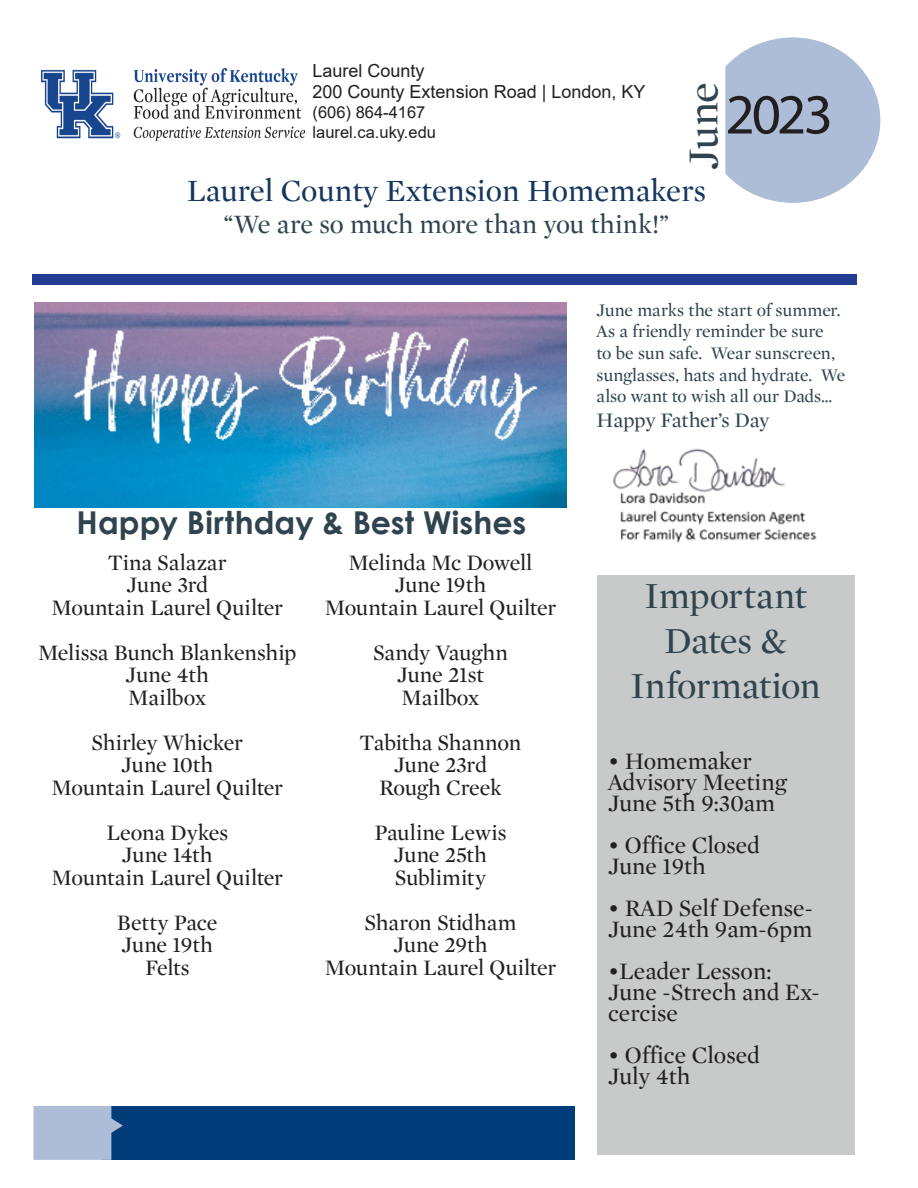
<style>
.page{position:relative;width:918px;height:1188px;background:#fff}
.page>*{position:absolute;margin:0;border:0;box-sizing:border-box;transform-origin:0 0}
.t1{font:57px "Myriad Pro";color:#231f20}
.Description{font:43.5px "Mercury Display";color:#30444f}
.Description-2{font:37.5px/45px "Mercury Display";letter-spacing:-.01em;color:#30444f;text-align:center}
.t2{font:31.5px "Mercury Display";color:#15365d}
.Description-3{font:700 31.5px "Century Gothic";color:#30444f}
.Description-4{font:27px "Mercury Display";letter-spacing:-.015em;color:#30444f}
.t3{font:24px/21px "Mercury Display";color:#231f20}
.t4{font:22.5px "Mercury Display";letter-spacing:-.01em;color:#231f20}
.Description-5{font:21px "Mercury Display";letter-spacing:-.015em;color:#30444f}
.Description-6{font:18px/21.6px "Mercury Display";letter-spacing:-.005em;color:#30444f}
.t5{font:18px "Arial";color:#231f20}
.t6{font:16.5px "Arial";color:#231f20}
</style>
<div class="page">
<div style="left:33px;top:275px;width:824px;height:10px;background:#233d95"></div>
<div style="left:102px;top:1106px;width:473px;height:54px;background:#003d79"></div>
<svg style="left:33px;top:1106px;width:90px;height:54px"></svg>
<svg style="left:726px;top:38px;width:154px;height:165px"></svg>
<div style="left:597px;top:575px;width:258px;height:579px;background:#c8c9c9"></div>
<img style="left:613px;top:448px;width:204px;height:95px">
<img style="left:42px;top:69px;width:262px;height:71px">
<img style="left:35px;top:302px;width:532px;height:205px">
<p class="t5" style="left:313px;top:58px;width:114px">Laurel County</p>
<p class="t5" style="left:313px;top:80px;width:334px">200 County Extension Road | London, KY</p>
<p class="t6" style="left:313px;top:101px;width:114px">(606) 864-4167</p>
<p class="t6" style="left:313px;top:121px;width:125px">laurel.ca.uky.edu</p>
<p class="t2" style="left:187px;top:173px;width:521px">Laurel County Extension Homemakers</p>
<p class="Description-4" style="left:223px;top:209px;width:447px">“We are so much more than you think!”</p>
<p class="Description" style="left:679px;top:170px;width:90px;rotate:-90deg">June</p>
<p class="t1" style="left:726px;top:79px;width:109px">2023</p>
<p class="Description-3" style="left:77px;top:499px;width:451px">Happy Birthday &amp; Best Wishes</p>
<p class="t4" style="left:108px;top:549px;width:121px">Tina Salazar</p>
<p class="t4" style="left:126px;top:572px;width:83px">June 3rd</p>
<p class="t4" style="left:52px;top:594px;width:233px">Mountain Laurel Quilter</p>
<p class="t4" style="left:38px;top:639px;width:260px">Melissa Bunch Blankenship</p>
<p class="t4" style="left:126px;top:662px;width:85px">June 4th</p>
<p class="t4" style="left:128px;top:684px;width:80px">Mailbox</p>
<p class="t4" style="left:92px;top:729px;width:153px">Shirley Whicker</p>
<p class="t4" style="left:121px;top:752px;width:94px">June 10th</p>
<p class="t4" style="left:52px;top:774px;width:233px">Mountain Laurel Quilter</p>
<p class="t4" style="left:106px;top:819px;width:123px">Leona Dykes</p>
<p class="t4" style="left:122px;top:842px;width:92px">June 14th</p>
<p class="t4" style="left:52px;top:864px;width:233px">Mountain Laurel Quilter</p>
<p class="t4" style="left:117px;top:909px;width:102px">Betty Pace</p>
<p class="t4" style="left:122px;top:932px;width:93px">June 19th</p>
<p class="t4" style="left:145px;top:954px;width:46px">Felts</p>
<p class="t4" style="left:349px;top:549px;width:185px">Melinda Mc Dowell</p>
<p class="t4" style="left:395px;top:572px;width:93px">June 19th</p>
<p class="t4" style="left:325px;top:594px;width:233px">Mountain Laurel Quilter</p>
<p class="t4" style="left:373px;top:639px;width:136px">Sandy Vaughn</p>
<p class="t4" style="left:397px;top:662px;width:88px">June 21st</p>
<p class="t4" style="left:401px;top:684px;width:80px">Mailbox</p>
<p class="t4" style="left:360px;top:729px;width:163px">Tabitha Shannon</p>
<p class="t4" style="left:394px;top:752px;width:94px">June 23rd</p>
<p class="t4" style="left:379px;top:774px;width:124px">Rough Creek</p>
<p class="t4" style="left:374px;top:819px;width:134px">Pauline Lewis</p>
<p class="t4" style="left:394px;top:842px;width:95px">June 25th</p>
<p class="t4" style="left:395px;top:864px;width:93px">Sublimity</p>
<p class="t4" style="left:365px;top:909px;width:153px">Sharon Stidham</p>
<p class="t4" style="left:393px;top:932px;width:96px">June 29th</p>
<p class="t4" style="left:325px;top:954px;width:233px">Mountain Laurel Quilter</p>
<p class="Description-6" style="left:597px;top:299px;width:250px">June marks the start of summer.<br>As a friendly reminder be sure<br>to be sun safe. Wear sunscreen, sunglasses, hats and hydrate. We also want to wish all our Dads...</p>
<p class="Description-5" style="left:597px;top:409px;width:174px">Happy Father’s Day</p>
<p class="Description-2" style="left:630px;top:574px;width:192px">Important<br>Dates &amp;<br>Information</p>
<p class="t3" style="left:608px;top:751px;width:145px">• Homemaker</p>
<p class="t3" style="left:608px;top:772px;width:180px">Advisory Meeting</p>
<p class="t3" style="left:608px;top:793px;width:169px">June 5th 9:30am</p>
<p class="t3" style="left:608px;top:835px;width:153px">• Office Closed</p>
<p class="t3" style="left:608px;top:856px;width:99px">June 19th</p>
<p class="t3" style="left:608px;top:898px;width:206px">• RAD Self Defense-<br>June 24th 9am-6pm</p>
<p class="t3" style="left:608px;top:961px;width:165px">•Leader Lesson:</p>
<p class="t3" style="left:608px;top:982px;width:213px">June -Strech and Ex&shy;cercise</p>
<p class="t3" style="left:608px;top:1045px;width:153px">• Office Closed</p>
<p class="t3" style="left:608px;top:1066px;width:84px">July 4th</p>
</div>
